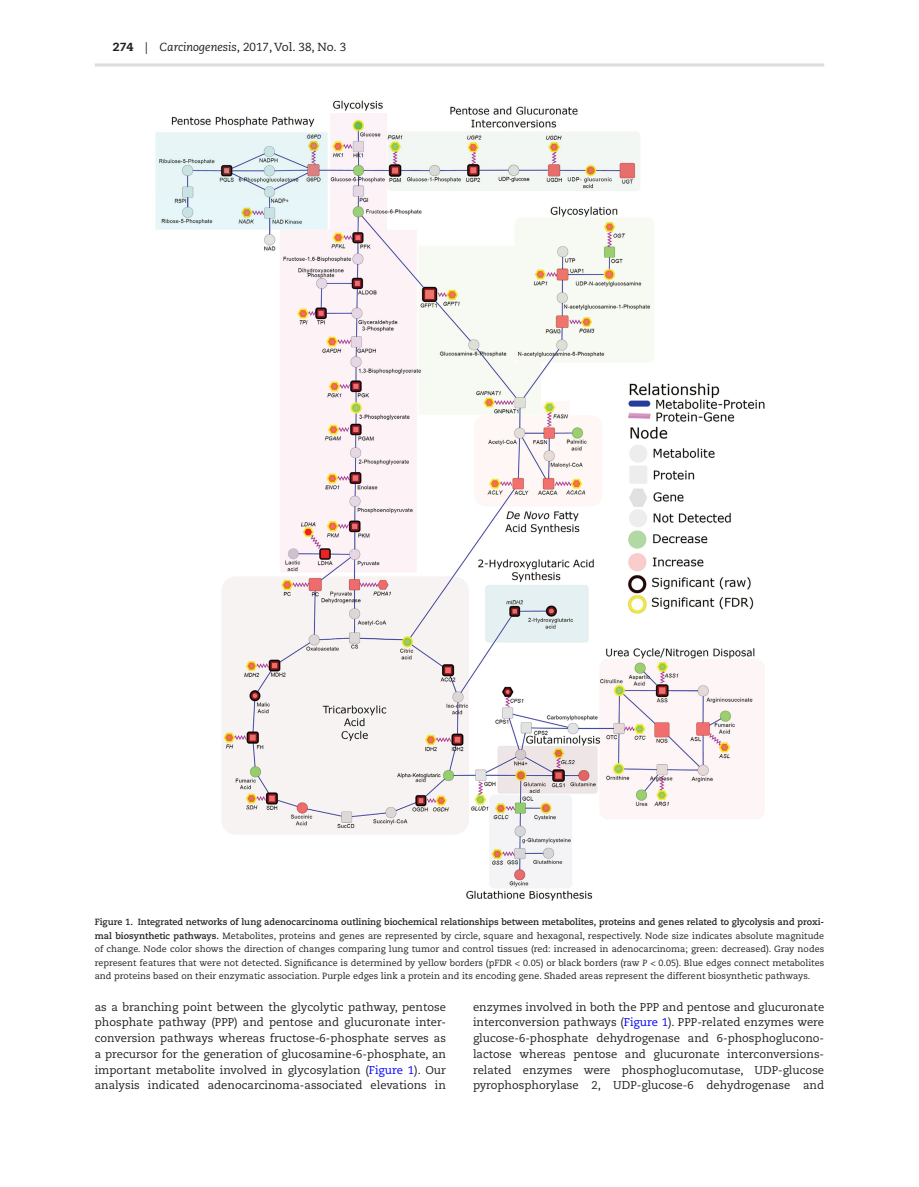
<style>
.page{position:relative;width:919px;height:1187px;background:#fff}
.page>*{position:absolute;margin:0;border:0;box-sizing:border-box;transform-origin:0 0}
.t1{font:11.7px "Caecilia LT Std";color:#231f20}
.t2{font:11.25px/15.8px "Caecilia LT Std";color:#231f20;text-align:justify}
.t3{font:9px/13.5px "Caecilia LT Std";color:#231f20;text-align:justify}
.s1{font-weight:800}
.s2{font-style:italic}
.s3{font-weight:700}
.s4{color:#00f}
</style>
<div class="page">
<hr style="left:95px;top:63px;width:729px;height:3px;background:#dcdddf">
<img style="left:155px;top:100px;width:610px;height:801px">
<p class="t1" style="left:113px;top:41px;width:235px"><span class="s1">274</span> | <span class="s2">Carcinogenesis</span>, 2017, Vol. 38, No. 3</p>
<p class="t3" style="left:95px;top:915px;width:731px"><span class="s3">Figure 1. Integrated networks of lung adenocarcinoma outlining biochemical relationships between metabolites, proteins and genes related to glycolysis and proxi&shy;mal biosynthetic pathways.</span> Metabolites, proteins and genes are represented by circle, square and hexagonal, respectively. Node size indicates absolute magnitude of change. Node color shows the direction of changes comparing lung tumor and control tissues (red: increased in adenocarcinoma; green: decreased). Gray nodes represent features that were not detected. Significance is determined by yellow borders (pFDR &lt; 0.05) or black borders (raw <span class="s2">P</span> &lt; 0.05). Blue edges connect metabolites and proteins based on their enzymatic association. Purple edges link a protein and its encoding gene. Shaded areas represent the different biosynthetic pathways.</p>
<p class="t2" style="left:95px;top:998px;width:353px">as a branching point between the glycolytic pathway, pentose phosphate pathway (PPP) and pentose and glucuronate inter&shy;conversion pathways whereas fructose-6-phosphate serves as a precursor for the generation of glucosamine-6-phosphate, an important metabolite involved in glycosylation (<span class="s4">Figure 1</span>). Our analysis indicated adenocarcinoma-associated elevations in</p>
<p class="t2" style="left:473px;top:998px;width:353px">enzymes involved in both the PPP and pentose and glucuronate interconversion pathways (<span class="s4">Figure 1</span>). PPP-related enzymes were glucose-6-phosphate dehydrogenase and 6-phosphoglucono&shy;lactose whereas pentose and glucuronate interconversions&shy;related enzymes were phosphoglucomutase, UDP-glucose pyrophosphorylase 2, UDP-glucose-6 dehydrogenase and</p>
</div>
